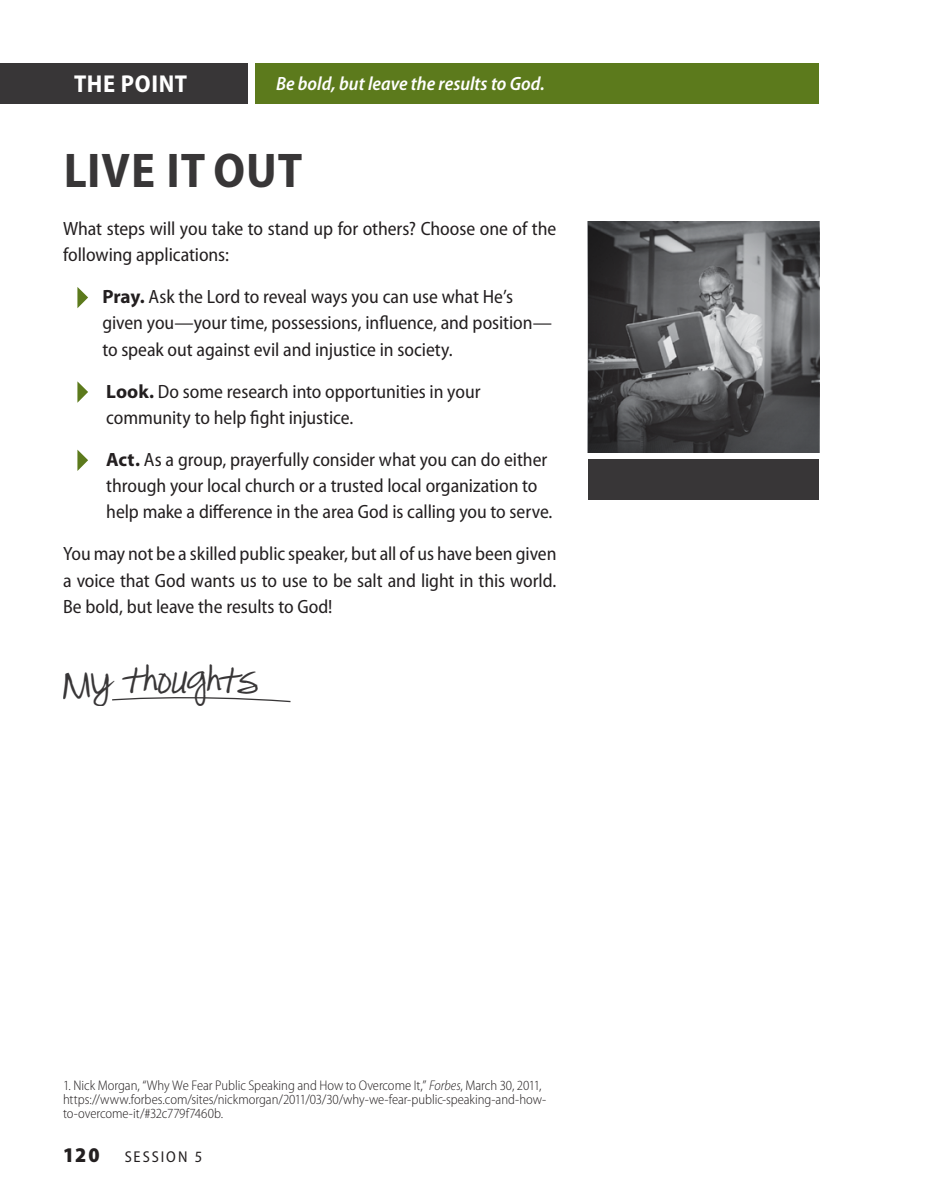
<style>
.page{position:relative;width:945px;height:1197px;background:#fff}
.page>*{position:absolute;margin:0;border:0;box-sizing:border-box;transform-origin:0 0}
.t1{font:700 semi-condensed 49px "Myriad Pro";letter-spacing:.02em;color:#383637}
.t2{font:28px "Pea Alesa";color:#383637}
.t3{font:700 semi-condensed 24.5px "Myriad Pro";letter-spacing:.025em;color:#fff}
.t4{font:900 semi-condensed 21px "Myriad Pro";color:#231f20}
.t5{font:semi-condensed 19.25px/26.2px "Myriad Pro";letter-spacing:-.005em;color:#231f20}
.t6{font:italic 600 semi-condensed 19.25px "Myriad Pro";color:#fff}
.t7{font:semi-condensed 15.75px "Myriad Pro";letter-spacing:.12em;color:#231f20}
.t8{font:300 semi-condensed 14px/14px "Myriad Pro";letter-spacing:-.005em;color:#231f20}
.s1{font-weight:700;font-stretch:normal}
.s2{font-style:italic}
</style>
<div class="page">
<div style="left:0;top:63px;width:248px;height:40px;background:#383637"></div>
<div style="left:255px;top:63px;width:564px;height:40px;background:#5c7a1c"></div>
<svg style="left:77px;top:287px;width:11px;height:21px"></svg>
<svg style="left:77px;top:381px;width:11px;height:22px"></svg>
<svg style="left:77px;top:450px;width:11px;height:21px"></svg>
<svg style="left:588px;top:221px;width:231px;height:231px;background:#5d5d5f"></svg>
<div style="left:588px;top:459px;width:231px;height:41px;background:#383637"></div>
<svg style="left:112px;top:697px;width:179px;height:6px"></svg>
<p class="t3" style="left:74px;top:70px;width:115px">THE POINT</p>
<p class="t6" style="left:276px;top:74px;width:271px">Be bold, but leave the results to God.</p>
<h1 class="t1" style="left:63px;top:143px;width:241px">LIVE IT OUT</h1>
<p class="t5" style="left:63px;top:216px;width:495px">What steps will you take to stand up for others? Choose one of the following applications:</p>
<p class="t5" style="left:102px;top:284px;width:451px"><span class="s1">Pray.</span> Ask the Lord to reveal ways you can use what He’s given you—your time, possessions, influence, and position— to speak out against evil and injustice in society.</p>
<p class="t5" style="left:106px;top:379px;width:376px"><span class="s1">Look.</span> Do some research into opportunities in your community to help fight injustice.</p>
<p class="t5" style="left:106px;top:447px;width:448px"><span class="s1">Act.</span> As a group, prayerfully consider what you can do either through your local church or a trusted local organization to help make a difference in the area God is calling you to serve.</p>
<p class="t5" style="left:63px;top:541px;width:495px;text-align:justify">You may not be a skilled public speaker, but all of us have been given a voice that God wants us to use to be salt and light in this world.<br>Be bold, but leave the results to God!</p>
<h2 class="t2" style="left:63px;top:676px;width:196px">My thoughts</h2>
<p class="t8" style="left:63px;top:1079px;width:485px">1. Nick Morgan, “Why We Fear Public Speaking and How to Overcome It,” <span class="s2">Forbes</span>, March 30, 2011, https://www.forbes.com/sites/nickmorgan/2011/03/30/why-we-fear-public-speaking-and-how&shy;to-overcome-it/#32c779f7460b.</p>
<p class="t4" style="left:63px;top:1143px;width:38px">120</p>
<p class="t7" style="left:125px;top:1149px;width:79px">SESSION 5</p>
</div>
